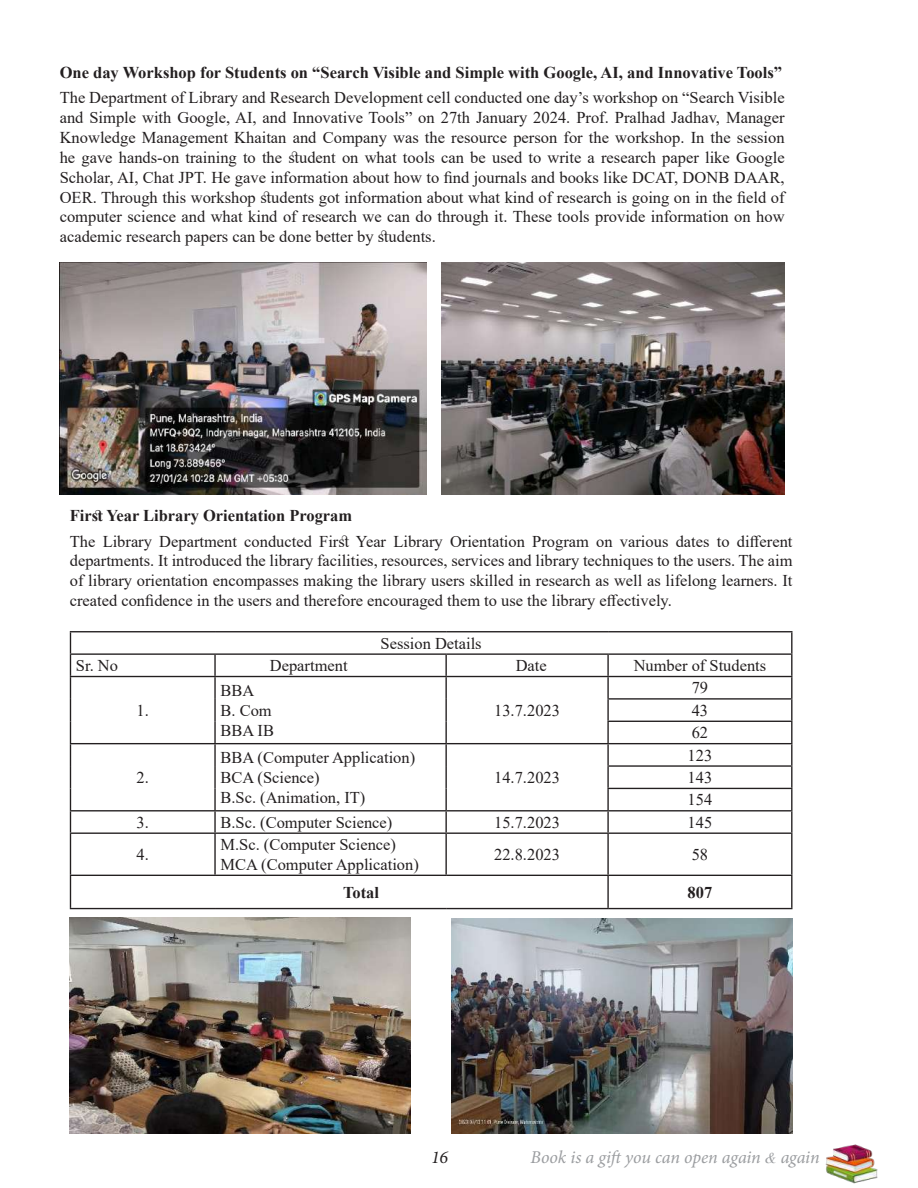
<style>
.page{position:relative;width:918px;height:1188px;background:#fff}
.page>*{position:absolute;margin:0;border:0;box-sizing:border-box;transform-origin:0 0}
.t1{font:italic 18px "Minion Pro";letter-spacing:-.01em;color:#9b9da0}
.t2{font:italic 18px "Minion Pro";color:#231f20}
.t3{font:16.5px/19.8px "Times New Roman";color:#231f20;text-align:justify}
.t4{font:700 16.5px "Times New Roman";color:#231f20}
.s1{font-family:"Times New Roman";font-size:15px}
</style>
<div class="page">
<img style="left:825px;top:1144px;width:53px;height:40px">
<img style="left:60px;top:262px;width:367px;height:232px">
<img style="left:441px;top:262px;width:344px;height:232px">
<hr style="left:68px;top:496px;width:722px;height:1px;background:#231f20">
<hr style="left:70px;top:631px;width:145px;height:1px;background:#231f20">
<hr style="left:215px;top:631px;width:231px;height:1px;background:#231f20">
<hr style="left:446px;top:631px;width:162px;height:1px;background:#231f20">
<hr style="left:608px;top:631px;width:184px;height:1px;background:#231f20">
<hr style="left:70px;top:653px;width:145px;height:2px;background:#231f20">
<hr style="left:215px;top:653px;width:231px;height:2px;background:#231f20">
<hr style="left:214px;top:655px;width:2px;height:21px;background:#231f20">
<hr style="left:446px;top:653px;width:162px;height:2px;background:#231f20">
<hr style="left:445px;top:655px;width:2px;height:21px;background:#231f20">
<hr style="left:608px;top:653px;width:184px;height:2px;background:#231f20">
<hr style="left:607px;top:655px;width:2px;height:21px;background:#231f20">
<hr style="left:70px;top:676px;width:145px;height:1px;background:#231f20">
<hr style="left:215px;top:676px;width:231px;height:1px;background:#231f20">
<hr style="left:214px;top:677px;width:2px;height:22px;background:#231f20">
<hr style="left:446px;top:676px;width:162px;height:1px;background:#231f20">
<hr style="left:445px;top:677px;width:2px;height:22px;background:#231f20">
<hr style="left:608px;top:676px;width:184px;height:1px;background:#231f20">
<hr style="left:607px;top:677px;width:2px;height:21px;background:#231f20">
<hr style="left:214px;top:699px;width:2px;height:22px;background:#231f20">
<hr style="left:445px;top:699px;width:2px;height:22px;background:#231f20">
<hr style="left:607px;top:698px;width:185px;height:2px;background:#231f20">
<hr style="left:607px;top:700px;width:2px;height:21px;background:#231f20">
<hr style="left:214px;top:721px;width:2px;height:22px;background:#231f20">
<hr style="left:445px;top:721px;width:2px;height:22px;background:#231f20">
<hr style="left:607px;top:721px;width:185px;height:1px;background:#231f20">
<hr style="left:607px;top:722px;width:2px;height:21px;background:#231f20">
<hr style="left:70px;top:743px;width:145px;height:1px;background:#231f20">
<hr style="left:215px;top:743px;width:231px;height:1px;background:#231f20">
<hr style="left:214px;top:744px;width:2px;height:22px;background:#231f20">
<hr style="left:446px;top:743px;width:162px;height:1px;background:#231f20">
<hr style="left:445px;top:744px;width:2px;height:22px;background:#231f20">
<hr style="left:608px;top:743px;width:184px;height:1px;background:#231f20">
<hr style="left:607px;top:744px;width:2px;height:21px;background:#231f20">
<hr style="left:214px;top:766px;width:2px;height:22px;background:#231f20">
<hr style="left:445px;top:766px;width:2px;height:22px;background:#231f20">
<hr style="left:607px;top:765px;width:185px;height:2px;background:#231f20">
<hr style="left:607px;top:767px;width:2px;height:21px;background:#231f20">
<hr style="left:214px;top:788px;width:2px;height:22px;background:#231f20">
<hr style="left:445px;top:788px;width:2px;height:22px;background:#231f20">
<hr style="left:607px;top:788px;width:185px;height:1px;background:#231f20">
<hr style="left:607px;top:789px;width:2px;height:21px;background:#231f20">
<hr style="left:70px;top:810px;width:145px;height:1px;background:#231f20">
<svg style="left:70px;top:632px;width:1px;height:201px"></svg>
<hr style="left:215px;top:810px;width:231px;height:1px;background:#231f20">
<hr style="left:214px;top:811px;width:2px;height:22px;background:#231f20">
<hr style="left:446px;top:810px;width:162px;height:1px;background:#231f20">
<hr style="left:445px;top:811px;width:2px;height:22px;background:#231f20">
<hr style="left:608px;top:810px;width:184px;height:1px;background:#231f20">
<hr style="left:607px;top:811px;width:2px;height:22px;background:#231f20">
<svg style="left:791px;top:632px;width:1px;height:201px"></svg>
<hr style="left:70px;top:833px;width:145px;height:1px;background:#231f20">
<hr style="left:70px;top:834px;width:1px;height:41px;background:#231f20">
<hr style="left:215px;top:833px;width:231px;height:1px;background:#231f20">
<hr style="left:214px;top:834px;width:2px;height:41px;background:#231f20">
<hr style="left:446px;top:833px;width:162px;height:1px;background:#231f20">
<hr style="left:445px;top:834px;width:2px;height:41px;background:#231f20">
<hr style="left:608px;top:833px;width:184px;height:1px;background:#231f20">
<hr style="left:607px;top:834px;width:2px;height:41px;background:#231f20">
<hr style="left:791px;top:834px;width:1px;height:41px;background:#231f20">
<hr style="left:70px;top:875px;width:145px;height:1px;background:#231f20">
<hr style="left:70px;top:876px;width:1px;height:32px;background:#231f20">
<hr style="left:215px;top:875px;width:231px;height:1px;background:#231f20">
<hr style="left:446px;top:875px;width:162px;height:1px;background:#231f20">
<hr style="left:608px;top:875px;width:184px;height:1px;background:#231f20">
<hr style="left:607px;top:876px;width:2px;height:32px;background:#231f20">
<hr style="left:791px;top:876px;width:1px;height:32px;background:#231f20">
<hr style="left:70px;top:908px;width:145px;height:1px;background:#231f20">
<hr style="left:215px;top:908px;width:231px;height:1px;background:#231f20">
<hr style="left:446px;top:908px;width:162px;height:1px;background:#231f20">
<hr style="left:608px;top:908px;width:184px;height:1px;background:#231f20">
<img style="left:70px;top:917px;width:341px;height:216px">
<img style="left:452px;top:918px;width:340px;height:216px">
<p class="t4" style="left:60px;top:61px;width:724px">One day Workshop for Students on “Search Visible and Simple with Google, AI, and Innovative Tools”</p>
<p class="t3" style="left:60px;top:88px;width:727px">The Department of Library and Research Development cell conducted one day’s workshop on “Search Visible and Simple with Google, AI, and Innovative Tools” on 27th January 2024. Prof. Pralhad Jadhav, Manager Knowledge Management Khaitan and Company was the resource person for the workshop. In the session he gave hands-on training to the student on what tools can be used to write a research paper like Google Scholar, AI, Chat JPT. He gave information about how to find journals and books like DCAT, DONB DAAR, OER. Through this workshop students got information about what kind of research is going on in the field of computer science and what kind of research we can do through it. These tools provide information on how academic research papers can be done better by students.</p>
<p class="t4" style="left:70px;top:504px;width:284px">First Year Library Orientation Program</p>
<p class="t3" style="left:70px;top:531px;width:724px">The Library Department conducted First Year Library Orientation Program on various dates to different departments. It introduced the library facilities, resources, services and library techniques to the users. The aim of library orientation encompasses making the library users skilled in research as well as lifelong learners. It created confidence in the users and therefore encouraged them to use the library effectively.</p>
<p class="t3" style="left:381px;top:633px;width:103px">Session Details</p>
<p class="t3" style="left:76px;top:655px;width:44px">Sr. No</p>
<p class="t3" style="left:270px;top:655px;width:79px">Department</p>
<p class="t3" style="left:516px;top:655px;width:33px">Date</p>
<p class="t3" style="left:634px;top:655px;width:134px">Number of Students</p>
<p class="t3" style="left:137px;top:700px;width:14px">1.</p>
<p class="t3" style="left:692px;top:676px;width:18px;line-height:22.4px">79<br>43<br>62</p>
<p class="t3" style="left:221px;top:680px;width:55px;text-align:left">BBA<br>B. Com<br>BBA IB</p>
<p class="t3" style="left:494px;top:700px;width:67px">13.7.2023</p>
<p class="t3" style="left:137px;top:767px;width:14px">2.</p>
<p class="t3" style="left:221px;top:747px;width:196px;text-align:left">BBA (Computer Application)<br>BCA (Science)<br>B.Sc. (Animation, IT)</p>
<p class="t3" style="left:494px;top:767px;width:67px">14.7.2023</p>
<p class="t3" style="left:688px;top:743px;width:26px;line-height:22.4px">123<br>143<br>154</p>
<p class="t3" style="left:137px;top:812px;width:14px">3.</p>
<p class="t3" style="left:221px;top:812px;width:173px">B.Sc. (Computer Science)</p>
<p class="t3" style="left:494px;top:812px;width:67px">15.7.2023</p>
<p class="t3" style="left:688px;top:812px;width:26px">145</p>
<p class="t3" style="left:137px;top:844px;width:14px">4.</p>
<p class="t3" style="left:221px;top:834px;width:200px">M.Sc. (Computer Science)<br>MCA (Computer Application)</p>
<p class="t3" style="left:494px;top:844px;width:67px">22.8.2023</p>
<p class="t3" style="left:692px;top:844px;width:18px">58</p>
<p class="t4" style="left:343px;top:880px;width:37px">Total</p>
<p class="t4" style="left:688px;top:880px;width:26px">807</p>
<p class="t2" style="left:431px;top:1145px;width:19px">16</p>
<p class="t1" style="left:531px;top:1145px;width:290px">Book is a gift you can open again <span class="s1">&amp;</span> again</p>
</div>
